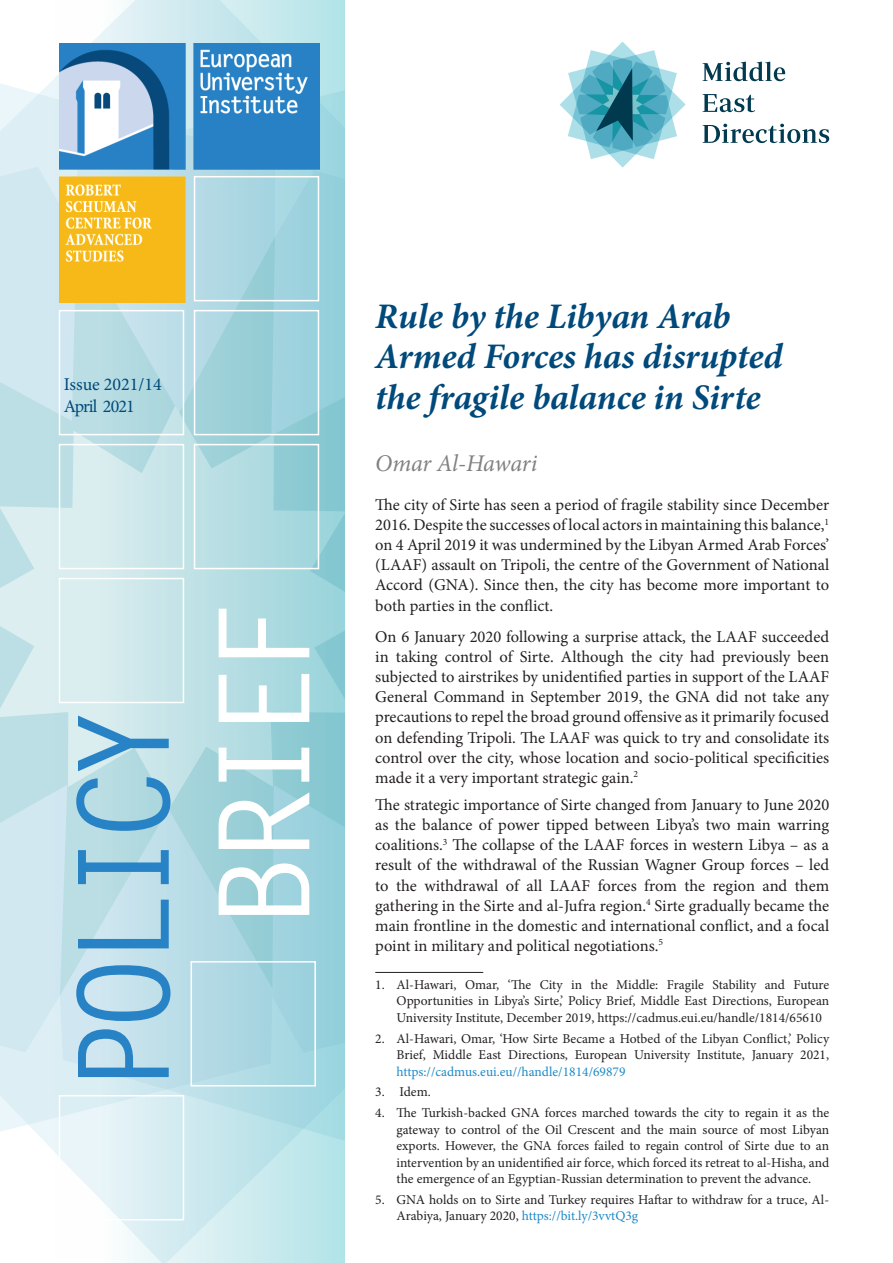
<style>
.page{position:relative;width:893px;height:1263px;background:#fff}
.page>*{position:absolute;margin:0;border:0;box-sizing:border-box;transform-origin:0 0}
.t1{font:700 126px "Letter Gothic Std";letter-spacing:-.1em;color:#2783c5}
.t2{font:700 126px "Letter Gothic Std";letter-spacing:-.1em;color:#fff}
.t3{font:italic 700 36px/40.5px "Minion Pro";letter-spacing:-.005em;color:#00497b}
.t4{font:italic 24px "Minion Pro";letter-spacing:-.015em;color:#808180}
.t5{font:18px/22.2px "Minion Pro";letter-spacing:-.02em;color:#00497b}
.t6{font:16.5px/20.1px "Minion Pro";color:#231f20;text-align:justify}
.t7{font:13.5px/16.5px "Minion Pro";color:#231f20;text-align:justify}
.t8{font:13.5px "Minion Pro";color:#1d89c8}
.s1{color:#1d89c8}
</style>
<div class="page">
<svg style="left:0;top:78px;width:55px;height:1074px;background:#deeef5"></svg>
<div style="left:0;top:234px;width:55px;height:761px;background:#d2e8f1"></div>
<svg style="left:0;top:406px;width:55px;height:403px;background:#c8e4e9"></svg>
<svg style="left:55px;top:0;width:289px;height:1263px;background:#b8dee5"></svg>
<img style="left:59px;top:44px;width:260px;height:258px">
<div style="left:194px;top:310px;width:125px;height:125px;border:2px solid #fff"></div>
<div style="left:59px;top:444px;width:125px;height:125px;border:2px solid #fff"></div>
<div style="left:194px;top:444px;width:125px;height:125px;border:2px solid #fff"></div>
<div style="left:59px;top:578px;width:125px;height:125px;border:2px solid #fff"></div>
<div style="left:190px;top:961px;width:126px;height:125px;border:2px solid #fff"></div>
<div style="left:59px;top:310px;width:125px;height:125px;border:2px solid #fff"></div>
<div style="left:59px;top:1095px;width:125px;height:125px;border:2px solid #fff"></div>
<div style="left:194px;top:176px;width:125px;height:125px;border:2px solid #fff"></div>
<svg style="left:702px;top:62px;width:83px;height:19px"></svg>
<svg style="left:702px;top:94px;width:53px;height:18px"></svg>
<svg style="left:702px;top:124px;width:127px;height:19px"></svg>
<svg style="left:560px;top:42px;width:126px;height:126px"></svg>
<hr style="left:375px;top:972px;width:108px;height:1px;background:#231f20">
<p class="t5" style="left:64px;top:373px;width:99px">Issue 2021/14<br>April 2021</p>
<h1 class="t1" style="left:46px;top:1094px;width:392px;rotate:-90deg">POLICY</h1>
<h1 class="t2" style="left:187px;top:928px;width:329px;rotate:-90deg">BRIEF</h1>
<h2 class="t3" style="left:375px;top:295px;width:409px">Rule by the Libyan Arab<br>Armed Forces has disrupted the fragile balance in Sirte</h2>
<h3 class="t4" style="left:375px;top:447px;width:164px">Omar Al-Hawari</h3>
<p class="t6" style="left:375px;top:495px;width:455px">The city of Sirte has seen a period of fragile stability since December 2016. Despite the successes of local actors in maintaining this balance,<sup>1 </sup>on 4 April 2019 it was undermined by the Libyan Armed Arab Forces’ (LAAF) assault on Tripoli, the centre of the Government of National Accord (GNA). Since then, the city has become more important to both parties in the conflict.</p>
<p class="t6" style="left:375px;top:627px;width:455px">On 6 January 2020 following a surprise attack, the LAAF succeeded in taking control of Sirte. Although the city had previously been subjected to airstrikes by unidentified parties in support of the LAAF General Command in September 2019, the GNA did not take any precautions to repel the broad ground offensive as it primarily focused on defending Tripoli. The LAAF was quick to try and consolidate its control over the city, whose location and socio-political specificities made it a very important strategic gain.<sup>2</sup></p>
<p class="t6" style="left:375px;top:795px;width:455px">The strategic importance of Sirte changed from January to June 2020 as the balance of power tipped between Libya’s two main warring coalitions.<sup>3</sup> The collapse of the LAAF forces in western Libya – as a result of the withdrawal of the Russian Wagner Group forces – led to the withdrawal of all LAAF forces from the region and them gathering in the Sirte and al-Jufra region.<sup>4</sup> Sirte gradually became the main frontline in the domestic and international conflict, and a focal point in military and political negotiations.<sup>5</sup></p>
<p class="t7" style="left:396px;top:976px;width:434px;text-indent:-21px">1. Al-Hawari, Omar, ‘The City in the Middle: Fragile Stability and Future Opportunities in Libya’s Sirte,’ Policy Brief, Middle East Directions, European University Institute, December 2019, https://cadmus.eui.eu/handle/1814/65610</p>
<p class="t7" style="left:375px;top:1030px;width:455px;text-align:right">2. Al-Hawari, Omar, ‘How Sirte Became a Hotbed of the Libyan Conflict,’ Policy<br>Brief, Middle East Directions, European University Institute, January 2021,</p>
<p class="t8" style="left:396px;top:1062px;width:230px">https://cadmus.eui.eu//handle/1814/69879</p>
<p class="t7" style="left:375px;top:1084px;width:57px">3. Idem.</p>
<p class="t7" style="left:396px;top:1105px;width:434px;text-indent:-21px">4. The Turkish-backed GNA forces marched towards the city to regain it as the gateway to control of the Oil Crescent and the main source of most Libyan exports. However, the GNA forces failed to regain control of Sirte due to an intervention by an unidentified air force, which forced its retreat to al-Hisha, and the emergence of an Egyptian-Russian determination to prevent the advance.</p>
<p class="t7" style="left:396px;top:1191px;width:434px;text-indent:-21px">5. GNA holds on to Sirte and Turkey requires Haftar to withdraw for a truce, Al-<br>Arabiya, January 2020, <span class="s1">https://bit.ly/3vvtQ3g</span></p>
</div>
